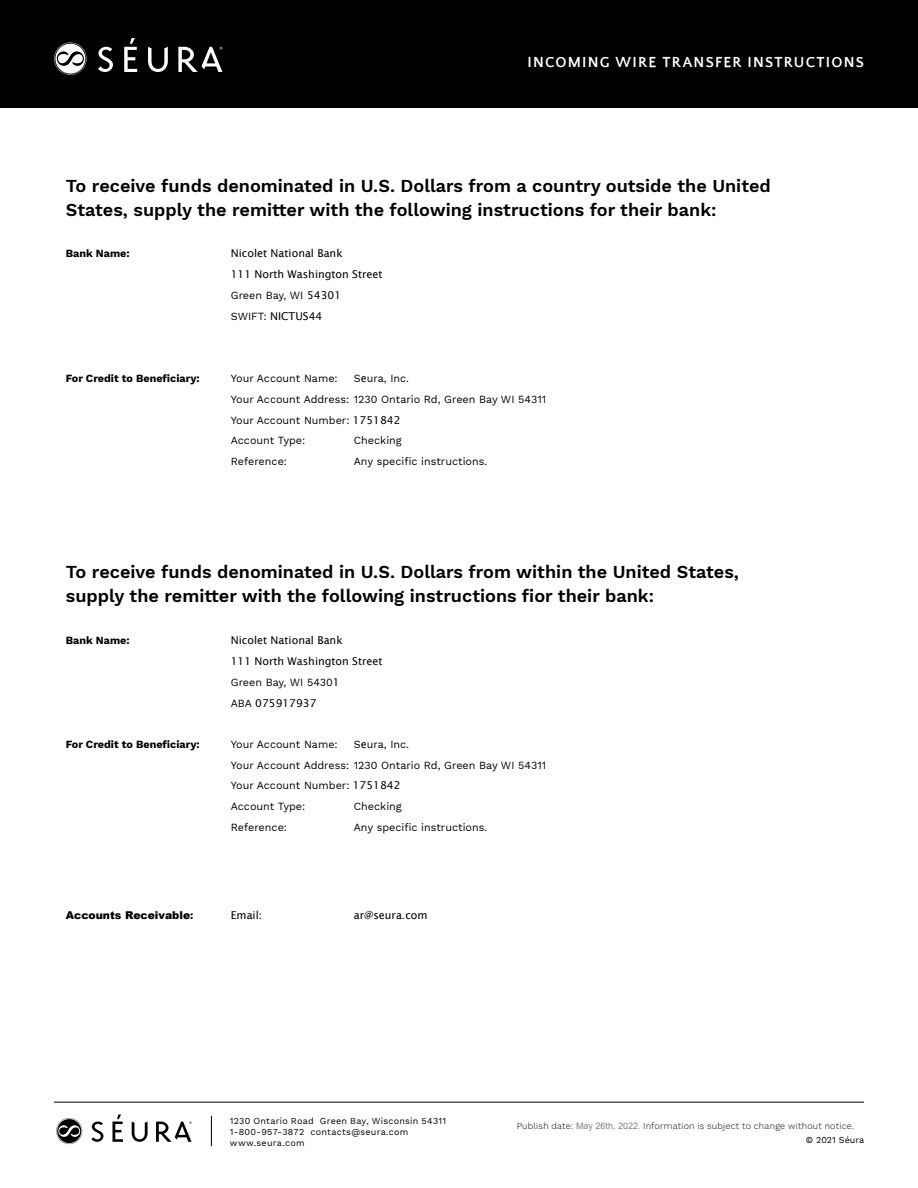
<style>
.page{position:relative;width:918px;height:1188px;background:#fff}
.page>*{position:absolute;margin:0;border:0;box-sizing:border-box;transform-origin:0 0}
.t1{font:600 18px/24px "Work Sans";color:#000}
.t2{font:700 15px "Quattrocento Sans";letter-spacing:.08em;color:#fff}
.t3{font:10.8px "Work Sans";color:#000}
.t4{font:10.8px "Lucida Sans";color:#000}
.t5{font:700 10.8px "Work Sans";color:#000}
.t6{font:900 10.8px "Arial";color:#000}
.t7{font:9px/10.8px "Work Sans";letter-spacing:.03em;color:#000}
.t8{font:300 9px "Work Sans";letter-spacing:.025em;color:#000}
.t9{font:9px "Work Sans";color:#000}
.s1{font-family:"Lucida Sans"}
.s2{font-family:"Work Sans"}
.s3{font-family:"Work Sans";font-weight:700}
.s4{font-family:"Arial";font-weight:400;color:#808080}
.s5{color:#808080}
</style>
<div class="page">
<div style="left:0;top:0;width:918px;height:108px;background:#000"></div>
<svg style="left:54px;top:42px;width:33px;height:33px"></svg>
<svg style="left:98px;top:47px;width:15px;height:25px"></svg>
<svg style="left:124px;top:38px;width:13px;height:34px"></svg>
<svg style="left:148px;top:47px;width:20px;height:25px"></svg>
<svg style="left:178px;top:47px;width:44px;height:25px"></svg>
<hr style="left:211px;top:1116px;width:1px;height:30px;background:#000">
<svg style="left:56px;top:1118px;width:26px;height:26px"></svg>
<svg style="left:91px;top:1122px;width:12px;height:20px"></svg>
<svg style="left:132px;top:1122px;width:16px;height:20px"></svg>
<svg style="left:113px;top:1114px;width:10px;height:28px"></svg>
<svg style="left:156px;top:1122px;width:35px;height:20px"></svg>
<hr style="left:54px;top:1102px;width:810px;height:1px;background:#000">
<h2 class="t2" style="left:527px;top:54px;width:338px">INCOMING WIRE TRANSFER INSTRUCTIONS</h2>
<h1 class="t1" style="left:66px;top:174px;width:707px">To receive funds denominated in U.S. Dollars from a country outside the United<br>States, supply the remitter with the following instructions for their bank:</h1>
<p class="t5" style="left:66px;top:247px;width:65px">Bank Name:</p>
<p class="t4" style="left:231px;top:247px;width:113px">Nicolet National Bank</p>
<p class="t4" style="left:231px;top:268px;width:153px">111 North Washington Street</p>
<p class="t3" style="left:231px;top:289px;width:112px">Green Bay, WI <span class="s1">54301</span></p>
<p class="t4" style="left:231px;top:309px;width:93px"><span class="s2">SWIFT:</span> NICTUS44</p>
<p class="t5" style="left:66px;top:372px;width:135px">For Credit to Beneficiary:</p>
<p class="t3" style="left:231px;top:372px;width:108px">Your Account Name:</p>
<p class="t3" style="left:354px;top:372px;width:57px">S<span class="s1">e</span>ura, Inc.</p>
<p class="t3" style="left:231px;top:393px;width:317px">Your Account Address: 1230 Ontario Rd, Green Bay WI 54311</p>
<p class="t3" style="left:231px;top:414px;width:171px">Your Account Number: <span class="s1">1751842</span></p>
<p class="t3" style="left:231px;top:434px;width:76px">Account Type:</p>
<p class="t3" style="left:354px;top:434px;width:49px">Checking</p>
<p class="t3" style="left:231px;top:455px;width:58px">Reference:</p>
<p class="t3" style="left:354px;top:455px;width:135px">Any specific instructions.</p>
<h1 class="t1" style="left:66px;top:561px;width:675px">To receive funds denominated in U.S. Dollars from within the United States, supply the remitter with the following instructions fior their bank:</h1>
<p class="t5" style="left:66px;top:634px;width:65px">Bank Name:</p>
<p class="t4" style="left:231px;top:634px;width:113px">Nicolet National Bank</p>
<p class="t4" style="left:231px;top:654px;width:153px">111 North Washington Street</p>
<p class="t3" style="left:231px;top:676px;width:110px">Green Bay, WI 5430<span class="s1">1</span></p>
<p class="t4" style="left:231px;top:696px;width:87px"><span class="s2">ABA</span> 075917937</p>
<p class="t5" style="left:66px;top:738px;width:135px">For Credit to Beneficiary:</p>
<p class="t3" style="left:231px;top:738px;width:108px">Your Account Name:</p>
<p class="t3" style="left:354px;top:738px;width:57px">S<span class="s1">e</span>ura, Inc.</p>
<p class="t3" style="left:231px;top:758px;width:317px">Your Account Address: 1230 Ontario Rd, Green Bay WI 54311</p>
<p class="t3" style="left:231px;top:800px;width:76px">Account Type:</p>
<p class="t3" style="left:354px;top:800px;width:49px">Checking</p>
<p class="t3" style="left:231px;top:821px;width:58px">Reference:</p>
<p class="t3" style="left:354px;top:821px;width:135px">Any specific instructions.</p>
<p class="t3" style="left:231px;top:779px;width:171px">Your Account Number: <span class="s1">1751842</span></p>
<p class="t6" style="left:66px;top:907px;width:129px">Accounts Receivable<span class="s3">:</span></p>
<p class="t4" style="left:231px;top:908px;width:33px">Email<span class="s2">:</span></p>
<p class="t4" style="left:354px;top:908px;width:75px">ar@seura.com</p>
<p class="t7" style="left:230px;top:1116px;width:218px">1230 Ontario Road Green Bay, Wisconsin 54311<br>1-800-957-3872 contacts@seura.com www.seura.com</p>
<p class="t8" style="left:517px;top:1121px;width:339px">Publish date: <span class="s4">May 26th, 2022</span><span class="s5">.</span> Information is subject to change without notice.</p>
<p class="t9" style="left:806px;top:1135px;width:60px">© 2021 Séura</p>
</div>
